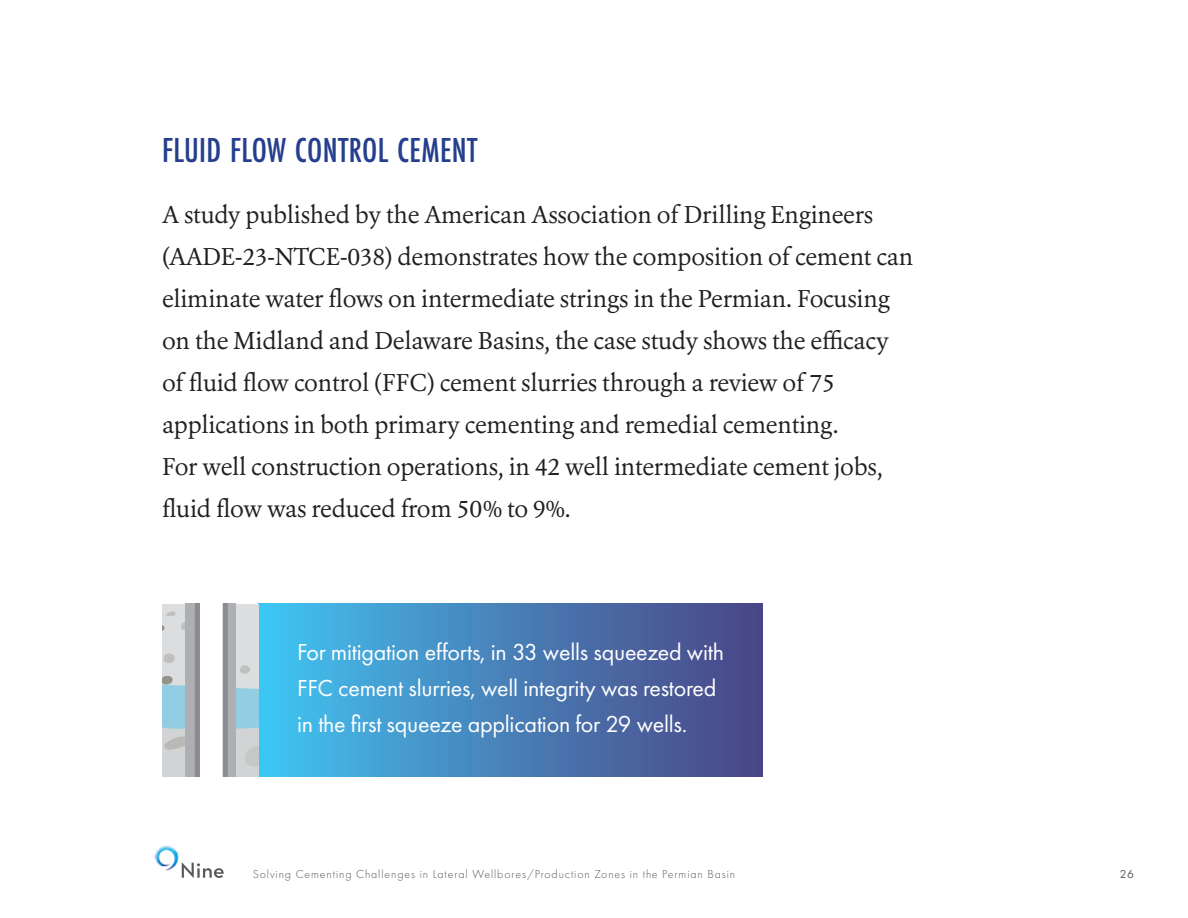
<style>
.page{position:relative;width:1188px;height:918px;background:#fff}
.page>*{position:absolute;margin:0;border:0;box-sizing:border-box;transform-origin:0 0}
.ebook_-_sub_1B{font:500 36px "Futura PT Cond";letter-spacing:.01em;color:#253f8e}
.ebook_paragraph{font:24px/42px "Erato";letter-spacing:-.01em;color:#231f20}
.ebook_paragraph-2{font:24px/36px "Futura PT";letter-spacing:-.01em;color:#fff}
.t1{font:300 12px "Futura PT";letter-spacing:.075em;color:#57585a}
.t2{font:12px "Futura PT";color:#57585a}
</style>
<div class="page">
<svg style="left:182px;top:863px;width:42px;height:15px"></svg>
<img style="left:154px;top:845px;width:25px;height:26px">
<div style="left:259px;top:604px;width:504px;height:173px;background:linear-gradient(to right,#42c2f0,#4c4283)"></div>
<svg style="left:162px;top:604px;width:96px;height:173px"></svg>
<p class="ebook_-_sub_1B" style="left:162px;top:129px;width:317px">FLUID FLOW CONTROL CEMENT</p>
<p class="ebook_paragraph" style="left:162px;top:193px;width:753px">A study published by the American Association of Drilling Engineers (AADE-23-NTCE-038) demonstrates how the composition of cement can eliminate water flows on intermediate strings in the Permian. Focusing on the Midland and Delaware Basins, the case study shows the efficacy of fluid flow control (FFC) cement slurries through a review of 75 applications in both primary cementing and remedial cementing.<br>For well construction operations, in 42 well intermediate cement jobs, fluid flow was reduced from 50% to 9%.</p>
<p class="ebook_paragraph-2" style="left:297px;top:634px;width:428px">For mitigation efforts, in 33 wells squeezed with<br>FFC cement slurries, well integrity was restored in the first squeeze application for 29 wells.</p>
<p class="t1" style="left:253px;top:867px;width:484px">Solving Cementing Challenges in Lateral Wellbores/Production Zones in the Permian Basin</p>
<p class="t2" style="left:1120px;top:867px;width:16px">26</p>
</div>
